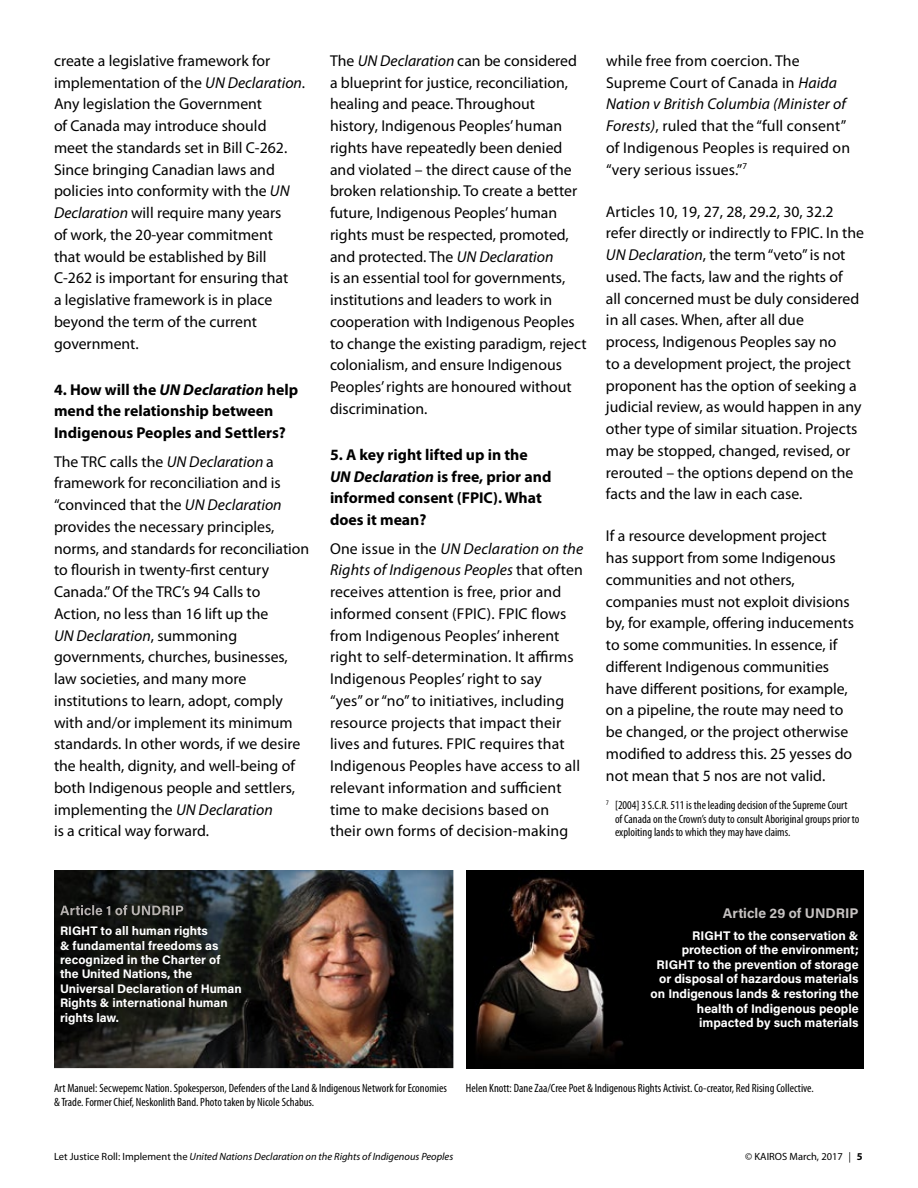
<style>
.page{position:relative;width:918px;height:1188px;background:#fff}
.page>*{position:absolute;margin:0;border:0;box-sizing:border-box;transform-origin:0 0}
.t1{font:15.75px/21.8px "Myriad Pro";color:#000}
.t2{font:700 15.75px/21.8px "Myriad Pro";color:#000}
.t3{font:700 13.95px "Acumin Pro";color:rgb(247 242 241/.8)}
.t4{font:700 12.45px/14.7px "Acumin Pro";color:#fff;text-align:right}
.t5{font:700 12.3px/14.4px "Acumin Pro";color:#fff}
.t6{font:condensed 12px/13.5px "Myriad Pro";color:#000}
.t7{font:italic 10.5px "Myriad Pro";color:#000}
.t8{font:10.5px "Myriad Pro";color:#000}
.s1{font-style:italic}
.s2{font-style:normal}
.s3{font-weight:700}
</style>
<div class="page">
<img style="left:54px;top:870px;width:399px;height:198px">
<img style="left:60px;top:905px;width:123px;height:10px">
<img style="left:466px;top:870px;width:398px;height:198px">
<p class="t1" style="left:54px;top:49px;width:253px">create a legislative framework for implementation of the <span class="s1">UN Declaration</span>.<br>Any legislation the Government<br>of Canada may introduce should<br>meet the standards set in Bill C-262.<br>Since bringing Canadian laws and policies into conformity with the <span class="s1">UN<br>Declaration</span> will require many years<br>of work, the 20-year commitment<br>that would be established by Bill<br>C-262 is important for ensuring that<br>a legislative framework is in place beyond the term of the current government.</p>
<p class="t2" style="left:54px;top:378px;width:246px">4. How will the <span class="s1">UN Declaration</span> help mend the relationship between<br>Indigenous Peoples and Settlers?</p>
<p class="t1" style="left:54px;top:450px;width:257px">The TRC calls the <span class="s1">UN Declaration</span> a framework for reconciliation and is “convinced that the <span class="s1">UN Declaration </span>provides the necessary principles, norms, and standards for reconciliation to flourish in twenty-first century Canada.” Of the TRC’s 94 Calls to Action, no less than 16 lift up the<br><span class="s1">UN Declaration</span>, summoning governments, churches, businesses, law societies, and many more institutions to learn, adopt, comply with and/or implement its minimum standards. In other words, if we desire the health, dignity, and well-being of both Indigenous people and settlers, implementing the <span class="s1">UN Declaration<br></span>is a critical way forward.</p>
<p class="t1" style="left:330px;top:49px;width:258px">The <span class="s1">UN Declaration</span> can be considered a blueprint for justice, reconciliation, healing and peace. Throughout history, Indigenous Peoples’ human rights have repeatedly been denied and violated – the direct cause of the broken relationship. To create a better future, Indigenous Peoples’ human rights must be respected, promoted, and protected. The <span class="s1">UN Declaration<br></span>is an essential tool for governments, institutions and leaders to work in cooperation with Indigenous Peoples to change the existing paradigm, reject colonialism, and ensure Indigenous Peoples’ rights are honoured without discrimination.</p>
<p class="t2" style="left:330px;top:443px;width:223px">5. A key right lifted up in the<br><span class="s1">UN Declaration</span> is free, prior and informed consent (FPIC). What does it mean?</p>
<p class="t1" style="left:330px;top:537px;width:255px">One issue in the <span class="s1">UN Declaration on the Rights of Indigenous Peoples</span> that often receives attention is free, prior and informed consent (FPIC). FPIC flows from Indigenous Peoples’ inherent right to self-determination. It affirms Indigenous Peoples’ right to say<br>“yes” or “no” to initiatives, including resource projects that impact their lives and futures. FPIC requires that Indigenous Peoples have access to all relevant information and sufficient time to make decisions based on their own forms of decision-making</p>
<p class="t1" style="left:606px;top:49px;width:246px">while free from coercion. The Supreme Court of Canada in <span class="s1">Haida Nation v British Columbia (Minister of Forests)</span>, ruled that the “full consent” of Indigenous Peoples is required on “very serious issues.”<sup>7</sup></p>
<p class="t1" style="left:606px;top:200px;width:259px">Articles 10, 19, 27, 28, 29.2, 30, 32.2 refer directly or indirectly to FPIC. In the <span class="s1">UN Declaration</span>, the term “veto” is not used. The facts, law and the rights of<br>all concerned must be duly considered in all cases. When, after all due<br>process, Indigenous Peoples say no<br>to a development project, the project proponent has the option of seeking a judicial review, as would happen in any other type of similar situation. Projects may be stopped, changed, revised, or rerouted – the options depend on the facts and the law in each case.</p>
<p class="t1" style="left:606px;top:525px;width:249px">If a resource development project<br>has support from some Indigenous communities and not others, companies must not exploit divisions by, for example, offering inducements to some communities. In essence, if different Indigenous communities have different positions, for example, on a pipeline, the route may need to be changed, or the project otherwise modified to address this. 25 yesses do not mean that 5 nos are not valid.</p>
<p class="t6" style="left:615px;top:799px;width:246px;text-indent:-9px"><sup>7</sup> [2004] 3 S.C.R. 511 is the leading decision of the Supreme Court<br>of Canada on the Crown’s duty to consult Aboriginal groups prior to exploiting lands to which they may have claims.</p>
<p class="t5" style="left:60px;top:923px;width:183px">RIGHT to all human rights<br>&amp; fundamental freedoms as recognized in the Charter of the United Nations, the<br>Universal Declaration of Human<br>Rights &amp; international human rights law.</p>
<p class="t3" style="left:723px;top:903px;width:137px">Article 29 of UNDRIP</p>
<p class="t4" style="left:651px;top:927px;width:210px">RIGHT to the conservation &amp; protection of the environment;<br>RIGHT to the prevention of storage or disposal of hazardous materials on Indigenous lands &amp; restoring the health of Indigenous people impacted by such materials</p>
<p class="t6" style="left:54px;top:1081px;width:394px">Art Manuel: Secwepemc Nation. Spokesperson, Defenders of the Land &amp; Indigenous Network for Economies &amp; Trade. Former Chief, Neskonlith Band. Photo taken by Nicole Schabus.</p>
<p class="t6" style="left:466px;top:1081px;width:349px">Helen Knott: Dane Zaa/Cree Poet &amp; Indigenous Rights Activist. Co-creator, Red Rising Collective.</p>
<p class="t7" style="left:54px;top:1150px;width:401px"><span class="s2">Let Justice Roll: Implement the</span> United Nations Declaration on the Rights of Indigenous Peoples</p>
<p class="t8" style="left:745px;top:1150px;width:119px">© KAIROS March, 2017 <span class="s1">|</span> <span class="s3">5</span></p>
</div>
